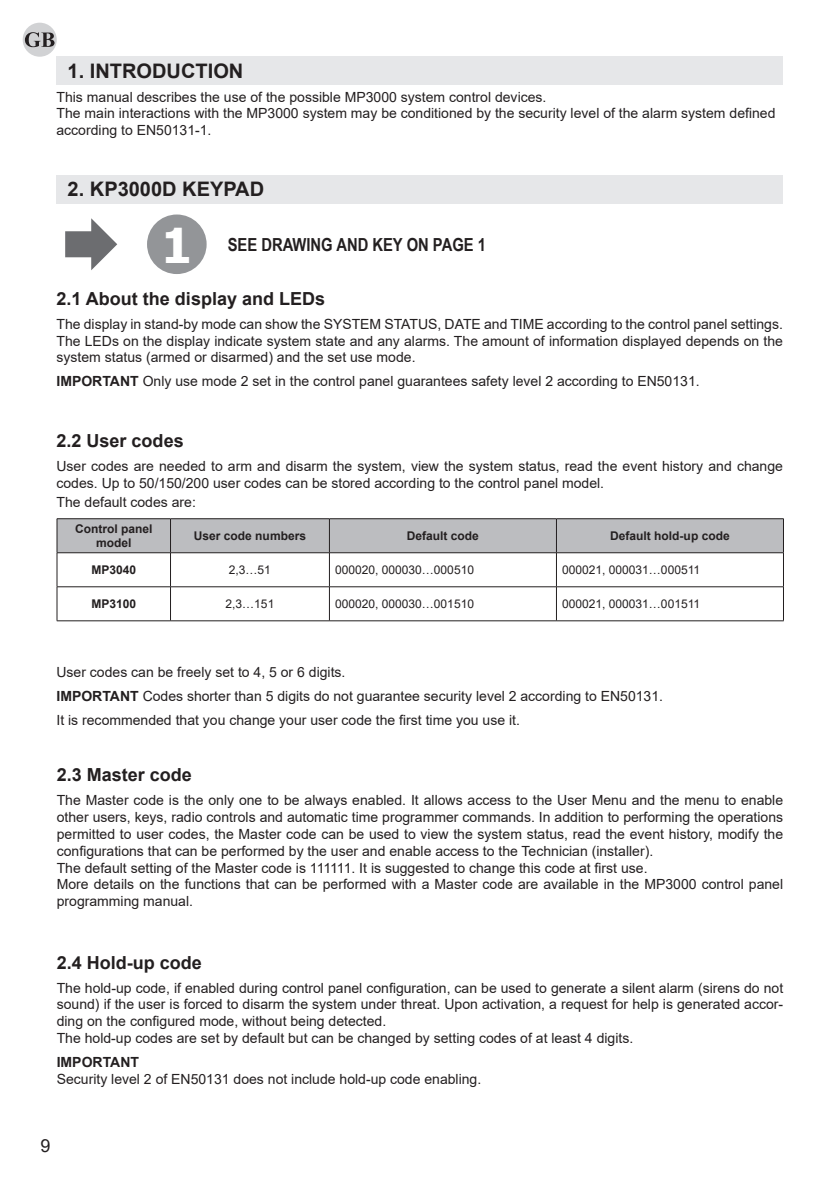
<style>
.page{position:relative;width:840px;height:1191px;background:#fff}
.page>*{position:absolute;margin:0;border:0;box-sizing:border-box;transform-origin:0 0}
.t1{font:700 48px "Tahoma";color:#fff}
.t2{font:700 20px "Arial";color:#231f20}
.t3{font:700 18px "Arial";color:#231f20}
.t4{font:700 18px "Arial Narrow";color:#231f20}
.t5{font:18px "Arial";color:#231f20}
.t6{font:14px/16.8px "Arial";color:#231f20}
.t7{font:700 14px "Arial";color:#231f20}
.t8{font:12px "Arial";color:#231f20}
.t9{font:700 12px/14.4px "Arial";color:#231f20;text-align:center}
.s1{font-weight:700}
</style>
<div class="page">
<div style="left:56px;top:175px;width:726px;height:28px;background:#e6e7e9"></div>
<div style="left:56px;top:57px;width:726px;height:28px;background:#e6e7e9"></div>
<div style="left:58px;top:519px;width:724px;height:33px;background:#bcbdc0"></div>
<hr style="left:170px;top:519px;width:1px;height:33px;background:#231f20">
<hr style="left:329px;top:519px;width:1px;height:33px;background:#231f20">
<hr style="left:170px;top:553px;width:1px;height:33px;background:#231f20">
<hr style="left:329px;top:553px;width:1px;height:33px;background:#231f20">
<hr style="left:170px;top:587px;width:1px;height:33px;background:#231f20">
<hr style="left:329px;top:587px;width:1px;height:33px;background:#231f20">
<hr style="left:57px;top:518px;width:113px;height:1px;background:#231f20">
<hr style="left:57px;top:519px;width:1px;height:33px;background:#231f20">
<hr style="left:170px;top:518px;width:159px;height:1px;background:#231f20">
<hr style="left:329px;top:518px;width:227px;height:1px;background:#231f20">
<hr style="left:556px;top:518px;width:227px;height:1px;background:#231f20">
<hr style="left:556px;top:519px;width:1px;height:33px;background:#231f20">
<hr style="left:782px;top:519px;width:1px;height:33px;background:#231f20">
<hr style="left:57px;top:552px;width:113px;height:1px;background:#231f20">
<hr style="left:57px;top:553px;width:1px;height:33px;background:#231f20">
<hr style="left:170px;top:552px;width:159px;height:1px;background:#231f20">
<hr style="left:329px;top:552px;width:227px;height:1px;background:#231f20">
<hr style="left:556px;top:552px;width:227px;height:1px;background:#231f20">
<hr style="left:556px;top:553px;width:1px;height:33px;background:#231f20">
<hr style="left:782px;top:553px;width:1px;height:33px;background:#231f20">
<hr style="left:57px;top:586px;width:113px;height:1px;background:#231f20">
<hr style="left:57px;top:587px;width:1px;height:33px;background:#231f20">
<hr style="left:170px;top:586px;width:159px;height:1px;background:#231f20">
<hr style="left:329px;top:586px;width:227px;height:1px;background:#231f20">
<hr style="left:556px;top:586px;width:227px;height:1px;background:#231f20">
<hr style="left:556px;top:587px;width:1px;height:33px;background:#231f20">
<hr style="left:782px;top:587px;width:1px;height:33px;background:#231f20">
<hr style="left:57px;top:620px;width:113px;height:1px;background:#231f20">
<hr style="left:170px;top:620px;width:159px;height:1px;background:#231f20">
<hr style="left:329px;top:620px;width:227px;height:1px;background:#231f20">
<hr style="left:556px;top:620px;width:227px;height:1px;background:#231f20">
<div style="left:147px;top:214px;width:59px;height:60px;background:#939598;border-radius:50%"></div>
<svg style="left:65px;top:218px;width:52px;height:52px"></svg>
<div style="left:23px;top:23px;width:34px;height:34px;background:#d1d2d4;border-radius:50%"></div>
<svg style="left:25px;top:32px;width:29px;height:15px"></svg>
<p class="t2" style="left:68px;top:56px;width:177px">1. INTRODUCTION</p>
<p class="t6" style="left:56px;top:88px;width:491px">This manual describes the use of the possible MP3000 system control devices.</p>
<p class="t6" style="left:56px;top:105px;width:720px">The main interactions with the MP3000 system may be conditioned by the security level of the alarm system defined according to EN50131-1.</p>
<p class="t2" style="left:68px;top:175px;width:198px">2. KP3000D KEYPAD</p>
<p class="t1" style="left:161px;top:211px;width:32px">1</p>
<p class="t4" style="left:227px;top:231px;width:260px">SEE DRAWING AND KEY ON PAGE 1</p>
<p class="t3" style="left:56px;top:286px;width:270px">2.1 About the display and LEDs</p>
<p class="t6" style="left:56px;top:315px;width:727px">The display in stand-by mode can show the SYSTEM STATUS, DATE and TIME according to the control panel settings.</p>
<p class="t6" style="left:56px;top:332px;width:727px">The LEDs on the display indicate system state and any alarms. The amount of information displayed depends on the system status (armed or disarmed) and the set use mode.</p>
<p class="t6" style="left:56px;top:373px;width:644px"><span class="s1">IMPORTANT</span> Only use mode 2 set in the control panel guarantees safety level 2 according to EN50131.</p>
<p class="t3" style="left:56px;top:428px;width:129px">2.2 User codes</p>
<p class="t6" style="left:56px;top:457px;width:727px">User codes are needed to arm and disarm the system, view the system status, read the event history and change codes. Up to 50/150/200 user codes can be stored according to the control panel model.</p>
<p class="t6" style="left:56px;top:493px;width:141px">The default codes are:</p>
<p class="t9" style="left:75px;top:521px;width:79px">Control panel model</p>
<p class="t9" style="left:194px;top:529px;width:114px">User code numbers</p>
<p class="t9" style="left:406px;top:529px;width:74px">Default code</p>
<p class="t9" style="left:610px;top:529px;width:121px">Default hold-up code</p>
<p class="t9" style="left:91px;top:563px;width:46px">MP3040</p>
<p class="t8" style="left:229px;top:561px;width:44px">2,3…51</p>
<p class="t8" style="left:335px;top:561px;width:140px">000020, 000030…000510</p>
<p class="t8" style="left:562px;top:561px;width:139px">000021, 000031…000511</p>
<p class="t9" style="left:91px;top:597px;width:46px">MP3100</p>
<p class="t8" style="left:225px;top:595px;width:50px">2,3…151</p>
<p class="t8" style="left:335px;top:595px;width:140px">000020, 000030…001510</p>
<p class="t8" style="left:562px;top:595px;width:139px">000021, 000031…001511</p>
<p class="t6" style="left:56px;top:664px;width:290px">User codes can be freely set to 4, 5 or 6 digits.</p>
<p class="t6" style="left:56px;top:688px;width:607px"><span class="s1">IMPORTANT</span> Codes shorter than 5 digits do not guarantee security level 2 according to EN50131.</p>
<p class="t6" style="left:56px;top:712px;width:464px">It is recommended that you change your user code the first time you use it.</p>
<p class="t3" style="left:57px;top:762px;width:137px">2.3 Master code</p>
<p class="t6" style="left:57px;top:792px;width:727px;text-align:justify">The Master code is the only one to be always enabled. It allows access to the User Menu and the menu to enable other users, keys, radio controls and automatic time programmer commands. In addition to performing the operations permitted to user codes, the Master code can be used to view the system status, read the event history, modify the configurations that can be performed by the user and enable access to the Technician (installer).</p>
<p class="t6" style="left:57px;top:859px;width:592px">The default setting of the Master code is 111111. It is suggested to change this code at first use.</p>
<p class="t6" style="left:57px;top:876px;width:727px">More details on the functions that can be performed with a Master code are available in the MP3000 control panel programming manual.</p>
<p class="t3" style="left:57px;top:949px;width:147px">2.4 Hold-up code</p>
<p class="t6" style="left:57px;top:979px;width:727px;text-align:justify">The hold-up code, if enabled during control panel configuration, can be used to generate a silent alarm (sirens do not sound) if the user is forced to disarm the system under threat. Upon activation, a request for help is generated accor&shy;ding on the configured mode, without being detected.</p>
<p class="t6" style="left:57px;top:1029px;width:577px">The hold-up codes are set by default but can be changed by setting codes of at least 4 digits.</p>
<p class="t7" style="left:57px;top:1052px;width:84px">IMPORTANT</p>
<p class="t6" style="left:57px;top:1070px;width:426px">Security level 2 of EN50131 does not include hold-up code enabling.</p>
<p class="t5" style="left:40px;top:1133px;width:12px">9</p>
</div>
